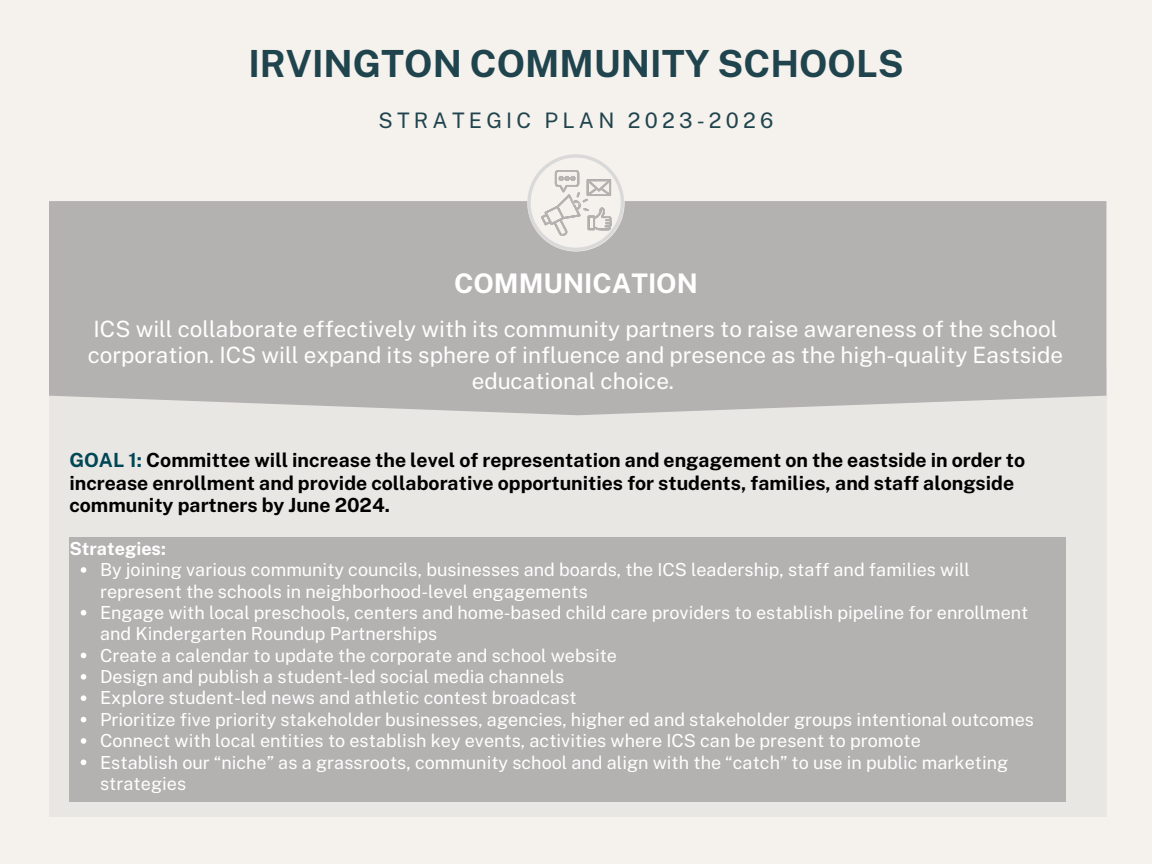
<style>
.page{position:relative;width:1152px;height:864px;background:#f5f1ec}
.page>*{position:absolute;margin:0;border:0;box-sizing:border-box;transform-origin:0 0}
.t1{font:700 37.35px "Public Sans";color:#1f444d}
.t2{font:700 27px "Public Sans";color:#fff}
.t3{font:22.5px/25.8px "Public Sans";color:#fff;text-align:center}
.t4{font:21.3px "Public Sans";letter-spacing:.195em;color:#1f444d}
.t5{font:700 19.5px/22.5px "Public Sans";color:#000}
.t6{font:18px/21.3px "Public Sans";color:#fff}
.t7{font:700 18px "Public Sans";color:#fff}
.s1{color:#004654}
</style>
<div class="page">
<div style="left:49px;top:370px;width:1057px;height:447px;background:#e9e7e4"></div>
<div style="left:49px;top:201px;width:1057px;height:214px;background:#b4b1b1"></div>
<svg style="left:527px;top:154px;width:97px;height:97px"></svg>
<img style="left:541px;top:170px;width:70px;height:66px">
<div style="left:69px;top:538px;width:997px;height:264px;background:#b4b1b1"></div>
<svg style="left:81px;top:567px;width:5px;height:6px"></svg>
<svg style="left:81px;top:610px;width:5px;height:6px"></svg>
<svg style="left:81px;top:653px;width:5px;height:5px"></svg>
<svg style="left:81px;top:674px;width:5px;height:6px"></svg>
<svg style="left:81px;top:695px;width:5px;height:6px"></svg>
<svg style="left:81px;top:717px;width:5px;height:5px"></svg>
<svg style="left:81px;top:738px;width:5px;height:6px"></svg>
<svg style="left:81px;top:760px;width:5px;height:5px"></svg>
<p class="t1" style="left:248px;top:42px;width:657px">IRVINGTON COMMUNITY SCHOOLS</p>
<p class="t4" style="left:378px;top:107px;width:396px">STRATEGIC PLAN 2023-2026</p>
<p class="t2" style="left:454px;top:268px;width:245px">COMMUNICATION</p>
<p class="t3" style="left:88px;top:316px;width:977px">ICS will collaborate effectively with its community partners to raise awareness of the school corporation. ICS will expand its sphere of influence and presence as the high-quality Eastside educational choice.</p>
<p class="t5" style="left:69px;top:449px;width:957px"><span class="s1">GOAL 1:</span> Committee will increase the level of representation and engagement on the eastside in order to increase enrollment and provide collaborative opportunities for students, families, and staff alongside community partners by June 2024.</p>
<p class="t7" style="left:69px;top:538px;width:98px">Strategies:</p>
<p class="t6" style="left:100px;top:559px;width:871px">By joining various community councils, businesses and boards, the ICS leadership, staff and families will represent the schools in neighborhood-level engagements</p>
<p class="t6" style="left:100px;top:602px;width:930px">Engage with local preschools, centers and home-based child care providers to establish pipeline for enrollment and Kindergarten Roundup Partnerships</p>
<p class="t6" style="left:100px;top:644px;width:519px">Create a calendar to update the corporate and school website</p>
<p class="t6" style="left:100px;top:666px;width:466px">Design and publish a student-led social media channels</p>
<p class="t6" style="left:100px;top:687px;width:478px">Explore student-led news and athletic contest broadcast</p>
<p class="t6" style="left:100px;top:709px;width:935px">Prioritize five priority stakeholder businesses, agencies, higher ed and stakeholder groups intentional outcomes</p>
<p class="t6" style="left:100px;top:730px;width:822px">Connect with local entities to establish key events, activities where ICS can be present to promote</p>
<p class="t6" style="left:100px;top:751px;width:910px">Establish our “niche” as a grassroots, community school and align with the “catch” to use in public marketing strategies</p>
</div>
